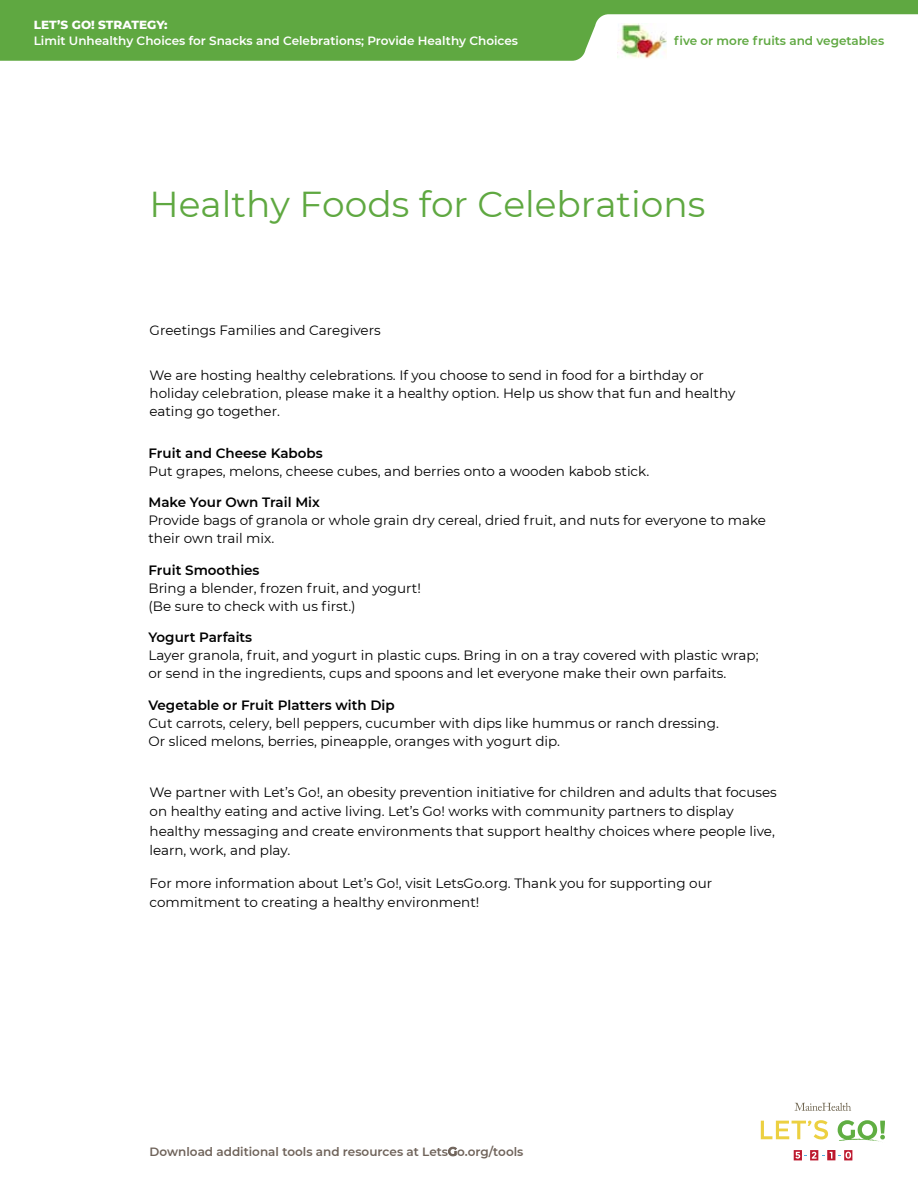
<style>
.page{position:relative;width:918px;height:1188px;background:#fff}
.page>*{position:absolute;margin:0;border:0;box-sizing:border-box;transform-origin:0 0}
.t1{font:36px "Montserrat";color:#5fa841}
.t2{font:13.5px/18px "Montserrat";color:#000}
.t3{font:600 13.5px "Montserrat";color:#000}
.t4{font:600 12px "Montserrat";color:#fff}
.t5{font:600 12px "Montserrat";color:#6f635a}
.t6{font:600 12px "Montserrat";color:#5fa841}
.t7{font:800 12px "Montserrat";color:#fff}
</style>
<div class="page">
<svg style="left:795px;top:1103px;width:56px;height:8px"></svg>
<svg style="left:761px;top:1120px;width:67px;height:19px"></svg>
<svg style="left:838px;top:1120px;width:47px;height:22px"></svg>
<svg style="left:794px;top:1150px;width:58px;height:10px"></svg>
<svg style="left:0;top:0;width:918px;height:61px;fill:#5fa841"></svg>
<img style="left:618px;top:24px;width:49px;height:36px">
<p class="t7" style="left:34px;top:15px;width:135px">LET’S GO! STRATEGY:</p>
<p class="t4" style="left:34px;top:32px;width:486px">Limit Unhealthy Choices for Snacks and Celebrations; Provide Healthy Choices</p>
<p class="t6" style="left:674px;top:32px;width:212px">five or more fruits and vegetables</p>
<h1 class="t1" style="left:150px;top:180px;width:557px">Healthy Foods for Celebrations</h1>
<p class="t2" style="left:150px;top:320px;width:233px">Greetings Families and Caregivers</p>
<p class="t2" style="left:150px;top:366px;width:587px">We are hosting healthy celebrations. If you choose to send in food for a birthday or holiday celebration, please make it a healthy option. Help us show that fun and healthy eating go together.</p>
<p class="t3" style="left:148px;top:443px;width:176px">Fruit and Cheese Kabobs</p>
<p class="t2" style="left:148px;top:461px;width:502px">Put grapes, melons, cheese cubes, and berries onto a wooden kabob stick.</p>
<p class="t3" style="left:148px;top:493px;width:173px">Make Your Own Trail Mix</p>
<p class="t2" style="left:148px;top:511px;width:619px">Provide bags of granola or whole grain dry cereal, dried fruit, and nuts for everyone to make their own trail mix.</p>
<p class="t3" style="left:149px;top:560px;width:113px">Fruit Smoothies</p>
<p class="t2" style="left:148px;top:578px;width:274px">Bring a blender, frozen fruit, and yogurt! (Be sure to check with us first.)</p>
<p class="t3" style="left:148px;top:628px;width:105px">Yogurt Parfaits</p>
<p class="t2" style="left:148px;top:646px;width:612px">Layer granola, fruit, and yogurt in plastic cups. Bring in on a tray covered with plastic wrap; or send in the ingredients, cups and spoons and let everyone make their own parfaits.</p>
<p class="t3" style="left:148px;top:695px;width:248px">Vegetable or Fruit Platters with Dip</p>
<p class="t2" style="left:148px;top:713px;width:572px">Cut carrots, celery, bell peppers, cucumber with dips like hummus or ranch dressing.<br>Or sliced melons, berries, pineapple, oranges with yogurt dip.</p>
<p class="t2" style="left:150px;top:781px;width:629px;line-height:19.5px">We partner with Let’s Go!, an obesity prevention initiative for children and adults that focuses on healthy eating and active living. Let’s Go! works with community partners to display healthy messaging and create environments that support healthy choices where people live, learn, work, and play.</p>
<p class="t2" style="left:150px;top:873px;width:564px;line-height:19.5px">For more information about Let’s Go!, visit LetsGo.org. Thank you for supporting our commitment to creating a healthy environment!</p>
<p class="t5" style="left:150px;top:1143px;width:375px">Download additional tools and resources at LetsGo.org/tools</p>
</div>
